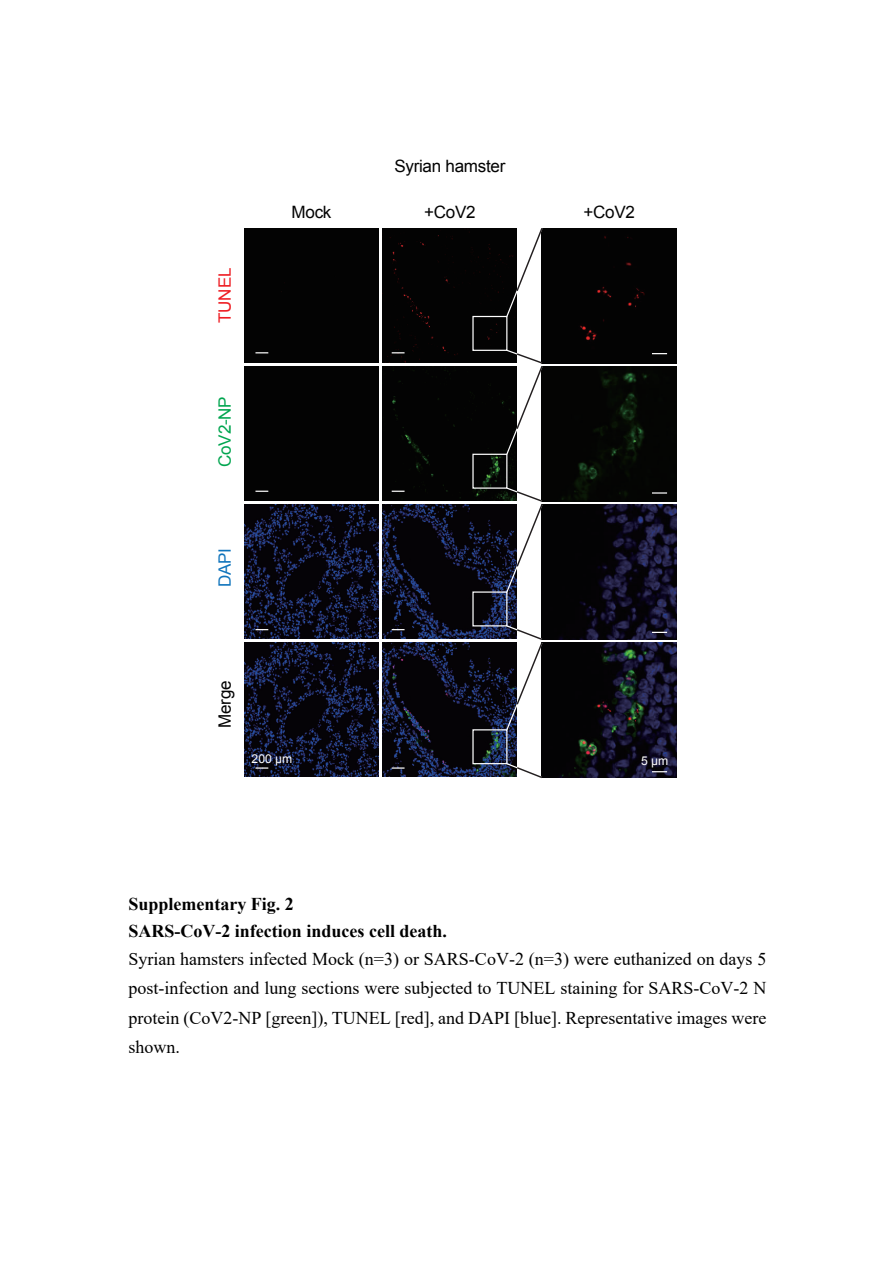
<style>
.page{position:relative;width:893px;height:1263px;background:#fff}
.page>*{position:absolute;margin:0;border:0;box-sizing:border-box;transform-origin:0 0}
.t1{font:18px/29.1px "Times New Roman";color:#000;text-align:justify}
.t2{font:700 18px/27px "Times New Roman";color:#000}
.t3{font:17.1px "Arial";letter-spacing:-.015em;color:#030303}
.t4{font:17.1px "Arial";letter-spacing:-.015em;color:#00a54f}
.t5{font:17.1px "Arial";letter-spacing:-.015em;color:#ee1d23}
.t6{font:17.1px "Arial";color:#1074bc}
.t7{font:12.15px "Arial";color:#fff}
</style>
<div class="page">
<div style="left:541px;top:228px;width:136px;height:135px;background:#030303"></div>
<img style="left:541px;top:642px;width:136px;height:136px">
<img style="left:541px;top:505px;width:136px;height:135px">
<img style="left:541px;top:366px;width:136px;height:136px">
<div style="left:244px;top:228px;width:134px;height:134px;background:#030303"></div>
<img style="left:244px;top:643px;width:134px;height:134px">
<div style="left:244px;top:366px;width:134px;height:134px;background:#030303"></div>
<img style="left:244px;top:505px;width:134px;height:134px">
<div style="left:383px;top:228px;width:134px;height:134px;background:#030303"></div>
<img style="left:383px;top:643px;width:134px;height:134px">
<div style="left:383px;top:366px;width:134px;height:134px;background:#030303"></div>
<img style="left:383px;top:504px;width:134px;height:134px">
<svg style="left:391px;top:767px;width:13px;height:2px"></svg>
<svg style="left:652px;top:771px;width:15px;height:1px"></svg>
<div style="left:472px;top:729px;width:35px;height:35px;border:1px solid #fff"></div>
<div style="left:472px;top:316px;width:35px;height:35px;border:1px solid #fff"></div>
<svg style="left:505px;top:228px;width:39px;height:90px"></svg>
<svg style="left:505px;top:349px;width:39px;height:107px"></svg>
<svg style="left:505px;top:487px;width:39px;height:107px"></svg>
<svg style="left:505px;top:624px;width:39px;height:107px"></svg>
<svg style="left:505px;top:762px;width:39px;height:17px"></svg>
<svg style="left:652px;top:632px;width:15px;height:1px"></svg>
<svg style="left:652px;top:492px;width:15px;height:2px"></svg>
<svg style="left:652px;top:353px;width:15px;height:1px"></svg>
<svg style="left:391px;top:352px;width:13px;height:1px"></svg>
<svg style="left:391px;top:491px;width:13px;height:1px"></svg>
<svg style="left:391px;top:629px;width:13px;height:1px"></svg>
<svg style="left:255px;top:352px;width:13px;height:1px"></svg>
<svg style="left:255px;top:491px;width:13px;height:1px"></svg>
<svg style="left:255px;top:629px;width:13px;height:1px"></svg>
<svg style="left:255px;top:767px;width:13px;height:2px"></svg>
<p class="t5" style="left:215px;top:323px;width:56px;rotate:-90deg">TUNEL</p>
<p class="t4" style="left:215px;top:467px;width:72px;rotate:-90deg">CoV2-NP</p>
<p class="t6" style="left:215px;top:587px;width:40px;rotate:-90deg">DAPI</p>
<p class="t3" style="left:394px;top:156px;width:113px">Syrian hamster</p>
<p class="t3" style="left:291px;top:203px;width:41px">Mock</p>
<p class="t3" style="left:424px;top:203px;width:53px">+CoV2</p>
<p class="t3" style="left:583px;top:203px;width:53px">+CoV2</p>
<p class="t3" style="left:215px;top:728px;width:49px;rotate:-90deg">Merge</p>
<p class="t7" style="left:251px;top:752px;width:42px">200 μm</p>
<p class="t7" style="left:641px;top:754px;width:29px">5 μm</p>
<p class="t2" style="left:128px;top:891px;width:320px">Supplementary Fig. 2<br>SARS-CoV-2 infection induces cell death.</p>
<p class="t1" style="left:128px;top:945px;width:639px">Syrian hamsters infected Mock (n=3) or SARS-CoV-2 (n=3) were euthanized on days 5 post-infection and lung sections were subjected to TUNEL staining for SARS-CoV-2 N protein (CoV2-NP [green]), TUNEL [red], and DAPI [blue]. Representative images were shown.</p>
</div>
